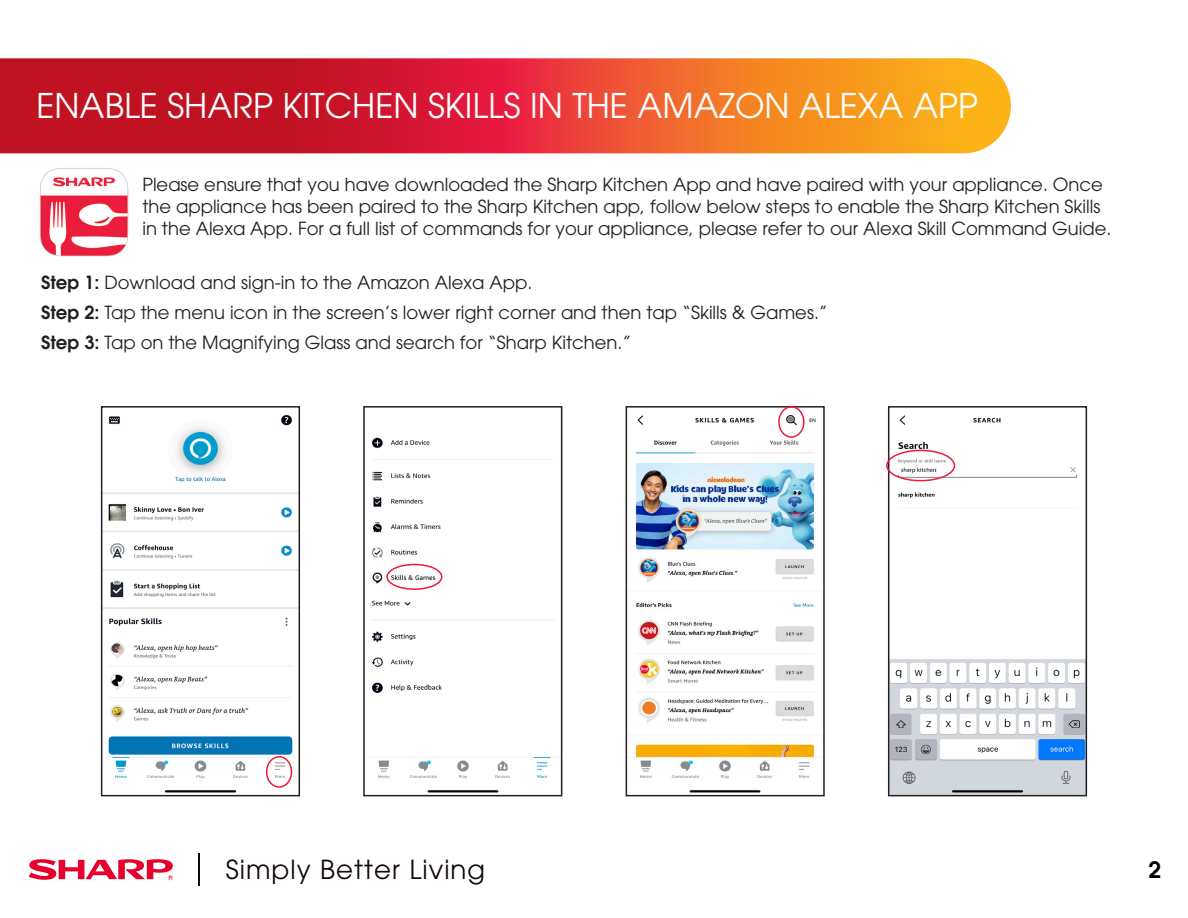
<style>
.page{position:relative;width:1188px;height:918px;background:#fff}
.page>*{position:absolute;margin:0;border:0;box-sizing:border-box;transform-origin:0 0}
.t1{font:33.9px "ITC Avant Garde Std";color:#fff}
.t2{font:26.1px "ITC Avant Garde Std";letter-spacing:.04em;color:#120909}
.t3{font:600 22.5px "ITC Avant Garde Std";color:#000}
.t4{font:18px/21.6px "ITC Avant Garde Std";color:#231f20}
.s1{font-weight:600}
</style>
<div class="page">
<svg style="left:29px;top:859px;width:144px;height:21px"></svg>
<hr style="left:199px;top:853px;width:1px;height:33px;background:#120909">
<svg style="left:0;top:58px;width:1011px;height:95px;background:#de472a"></svg>
<img style="left:104px;top:414px;width:193px;height:379px">
<div style="left:101px;top:406px;width:199px;height:390px;border:2px solid #231f20"></div>
<img style="left:372px;top:437px;width:182px;height:356px">
<div style="left:363px;top:406px;width:199px;height:390px;border:2px solid #231f20"></div>
<img style="left:634px;top:409px;width:183px;height:384px">
<div style="left:626px;top:406px;width:199px;height:390px;border:2px solid #231f20"></div>
<img style="left:891px;top:415px;width:193px;height:378px">
<div style="left:888px;top:406px;width:199px;height:390px;border:2px solid #231f20"></div>
<div style="left:266px;top:756px;width:26px;height:32px;border:2px solid #ed1a3a;border-radius:50%"></div>
<div style="left:386px;top:564px;width:57px;height:26px;border:2px solid #ed1a3a;border-radius:50%"></div>
<div style="left:778px;top:406px;width:27px;height:32px;border:2px solid #ed1a3a;border-radius:50%"></div>
<div style="left:886px;top:450px;width:69px;height:31px;border:2px solid #ed1a3a;border-radius:50%"></div>
<img style="left:39px;top:168px;width:89px;height:88px">
<p class="t1" style="left:36px;top:85px;width:943px">ENABLE SHARP KITCHEN SKILLS IN THE AMAZON ALEXA APP</p>
<p class="t4" style="left:142px;top:174px;width:971px">Please ensure that you have downloaded the Sharp Kitchen App and have paired with your appliance. Once the appliance has been paired to the Sharp Kitchen app, follow below steps to enable the Sharp Kitchen Skills in the Alexa App. For a full list of commands for your appliance, please refer to our Alexa Skill Command Guide.</p>
<p class="t4" style="left:41px;top:271px;width:493px"><span class="s1">Step 1:</span> Download and sign-in to the Amazon Alexa App.</p>
<p class="t4" style="left:41px;top:301px;width:788px"><span class="s1">Step 2:</span> Tap the menu icon in the screen’s lower right corner and then tap “Skills &amp; Games.”</p>
<p class="t4" style="left:41px;top:331px;width:591px"><span class="s1">Step 3:</span> Tap on the Magnifying Glass and search for “Sharp Kitchen.”</p>
<h2 class="t2" style="left:226px;top:853px;width:261px">Simply Better Living</h2>
<p class="t3" style="left:1148px;top:855px;width:14px">2</p>
</div>
